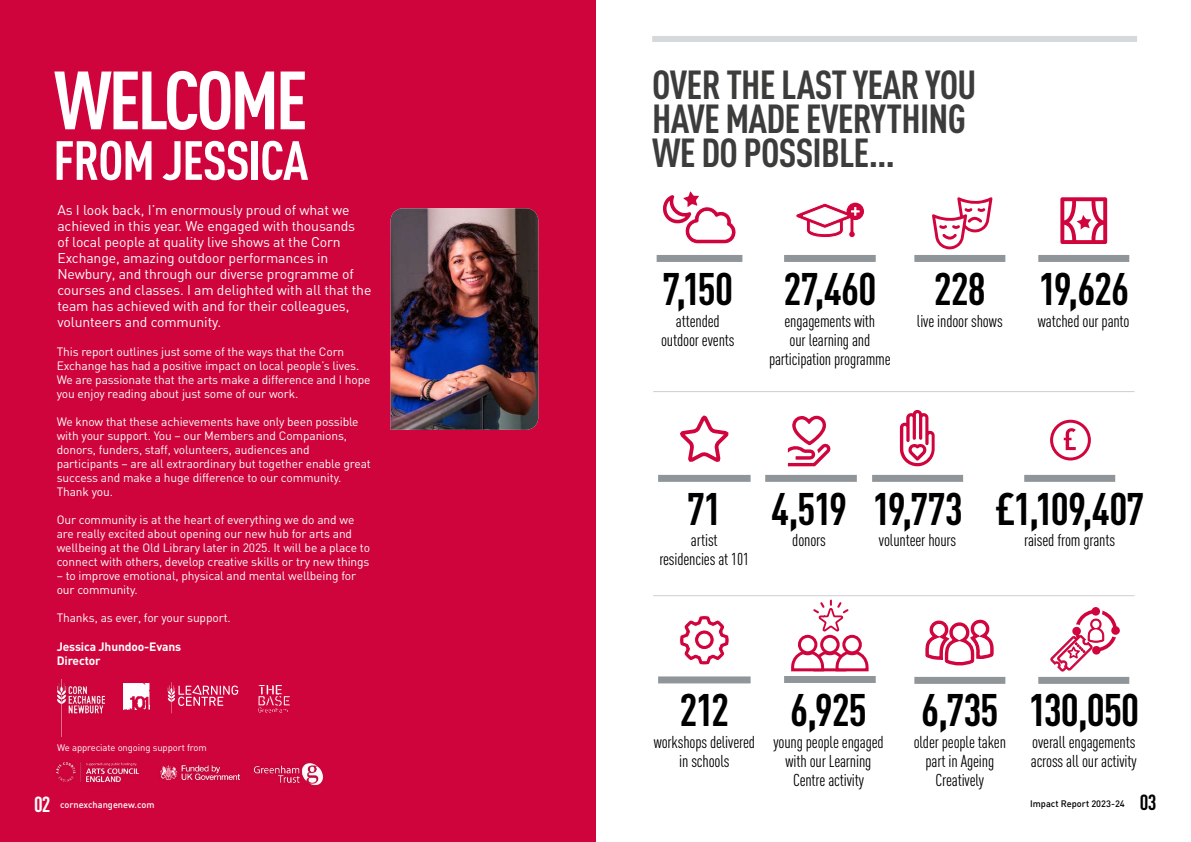
<style>
.page{position:relative;width:1191px;height:842px;background:#fff}
.page>*{position:absolute;margin:0;border:0;box-sizing:border-box;transform-origin:0 0}
.t1{font:700 54.3px "DIN Cond";letter-spacing:-.02em;color:#fff}
.t2{font:700 45px "DIN Cond";letter-spacing:-.025em;color:#000}
.t3{font:700 40px/34px "DIN Cond";letter-spacing:-.02em;color:#3c3c3b}
.t4{font:700 21.6px "DIN Cond";color:#000}
.t5{font:700 21.6px "DIN Cond";color:#fff}
.t6{font:17px/19px "DIN Cond";letter-spacing:-.01em;color:#000;text-align:center}
.t7{font:14px/16px "DIN";letter-spacing:-.01em;color:#fff}
.t8{font:12px/14px "DIN";letter-spacing:-.01em;color:#fff}
.t9{font:700 12px/14px "DIN";letter-spacing:-.01em;color:#fff}
.t10{font:9.5px "DIN";letter-spacing:-.01em;color:#fff}
.t11{font:500 9.2px "DIN";color:#000}
.t12{font:500 9.2px "DIN";color:#fff}
</style>
<div class="page">
<div style="left:0;top:0;width:595px;height:842px;background:#d0043c"></div>
<svg style="left:54px;top:71px;width:251px;height:59px"></svg>
<img style="left:123px;top:683px;width:27px;height:26px">
<img style="left:258px;top:685px;width:32px;height:28px">
<svg style="left:168px;top:682px;width:70px;height:31px"></svg>
<img style="left:253px;top:763px;width:70px;height:23px">
<div style="left:652px;top:36px;width:485px;height:6px;background:#d6d9db"></div>
<img style="left:390px;top:208px;width:148px;height:222px">
<div style="left:656px;top:255px;width:86px;height:7px;background:#8f9598"></div>
<svg style="left:663px;top:191px;width:73px;height:53px"></svg>
<hr style="left:653px;top:391px;width:481px;height:1px;background:#cecfd1">
<hr style="left:653px;top:595px;width:481px;height:1px;background:#cecfd1">
<div style="left:784px;top:255px;width:91px;height:7px;background:#8f9598"></div>
<div style="left:765px;top:475px;width:92px;height:7px;background:#8f9598"></div>
<div style="left:784px;top:676px;width:91px;height:7px;background:#8f9598"></div>
<svg style="left:795px;top:202px;width:69px;height:36px"></svg>
<svg style="left:1060px;top:197px;width:47px;height:47px"></svg>
<div style="left:914px;top:255px;width:91px;height:7px;background:#8f9598"></div>
<div style="left:872px;top:475px;width:91px;height:7px;background:#8f9598"></div>
<div style="left:914px;top:677px;width:91px;height:7px;background:#8f9598"></div>
<div style="left:1038px;top:255px;width:91px;height:7px;background:#8f9598"></div>
<div style="left:1024px;top:475px;width:91px;height:7px;background:#8f9598"></div>
<div style="left:1038px;top:677px;width:91px;height:7px;background:#8f9598"></div>
<svg style="left:924px;top:620px;width:70px;height:64px"></svg>
<svg style="left:900px;top:410px;width:34px;height:57px"></svg>
<div style="left:658px;top:475px;width:92px;height:7px;background:#8f9598"></div>
<svg style="left:680px;top:415px;width:49px;height:47px"></svg>
<div style="left:658px;top:676px;width:92px;height:7px;background:#8f9598"></div>
<svg style="left:1050px;top:607px;width:70px;height:65px"></svg>
<svg style="left:788px;top:415px;width:42px;height:51px"></svg>
<svg style="left:1050px;top:420px;width:40px;height:40px"></svg>
<svg style="left:813px;top:600px;width:35px;height:32px"></svg>
<div style="left:820px;top:635px;width:19px;height:19px;border:3px solid #d0043c;border-radius:50%"></div>
<div style="left:842px;top:635px;width:20px;height:19px;border:3px solid #d0043c;border-radius:50%"></div>
<svg style="left:791px;top:649px;width:78px;height:23px"></svg>
<div style="left:799px;top:636px;width:17px;height:17px;background:#fff;border-radius:50%"></div>
<div style="left:798px;top:635px;width:19px;height:19px;border:3px solid #d0043c;border-radius:50%"></div>
<svg style="left:679px;top:615px;width:51px;height:50px"></svg>
<svg style="left:932px;top:197px;width:60px;height:52px"></svg>
<img style="left:160px;top:765px;width:80px;height:16px">
<img style="left:56px;top:761px;width:84px;height:22px">
<img style="left:57px;top:679px;width:48px;height:58px">
<h1 class="t1" style="left:53px;top:127px;width:256px">FROM JESSICA</h1>
<p class="t7" style="left:57px;top:202px;width:315px">As I look back, I’m enormously proud of what we achieved in this year. We engaged with thousands<br>of local people at quality live shows at the Corn Exchange, amazing outdoor performances in Newbury, and through our diverse programme of courses and classes. I am delighted with all that the team has achieved with and for their colleagues, volunteers and community.</p>
<p class="t8" style="left:57px;top:344px;width:315px">This report outlines just some of the ways that the Corn Exchange has had a positive impact on local people’s lives.<br>We are passionate that the arts make a difference and I hope you enjoy reading about just some of our work.</p>
<p class="t8" style="left:57px;top:414px;width:316px">We know that these achievements have only been possible with your support. You – our Members and Companions, donors, funders, staff, volunteers, audiences and participants – are all extraordinary but together enable great success and make a huge difference to our community.<br>Thank you.</p>
<p class="t8" style="left:57px;top:513px;width:315px">Our community is at the heart of everything we do and we are really excited about opening our new hub for arts and wellbeing at the Old Library later in 2025. It will be a place to connect with others, develop creative skills or try new things</p>
<p class="t8" style="left:57px;top:569px;width:301px">– to improve emotional, physical and mental wellbeing for our community.</p>
<p class="t8" style="left:57px;top:611px;width:175px">Thanks, as ever, for your support.</p>
<p class="t9" style="left:57px;top:639px;width:126px">Jessica Jhundoo-Evans<br>Director</p>
<p class="t10" style="left:57px;top:742px;width:151px">We appreciate ongoing support from</p>
<h3 class="t5" style="left:34px;top:791px;width:18px">02</h3>
<p class="t12" style="left:60px;top:799px;width:96px">cornexchangenew.com</p>
<h3 class="t3" style="left:652px;top:67px;width:325px">OVER THE LAST YEAR YOU<br>HAVE MADE EVERYTHING<br>WE DO POSSIBLE…</h3>
<h2 class="t2" style="left:662px;top:262px;width:72px">7,150</h2>
<h3 class="t6" style="left:661px;top:311px;width:75px">attended outdoor events</h3>
<h2 class="t2" style="left:783px;top:262px;width:94px">27,460</h2>
<h3 class="t6" style="left:769px;top:311px;width:123px">engagements with<br>our learning and participation programme</h3>
<h2 class="t2" style="left:934px;top:262px;width:54px">228</h2>
<h3 class="t6" style="left:917px;top:311px;width:87px">live indoor shows</h3>
<h2 class="t2" style="left:1038px;top:262px;width:92px">19,626</h2>
<h3 class="t6" style="left:1038px;top:311px;width:93px">watched our panto</h3>
<h2 class="t2" style="left:687px;top:481px;width:36px">71</h2>
<h3 class="t6" style="left:659px;top:531px;width:92px">artist<br>residencies at 101</h3>
<h2 class="t2" style="left:771px;top:481px;width:77px">4,519</h2>
<h3 class="t6" style="left:792px;top:531px;width:35px">donors</h3>
<h2 class="t2" style="left:872px;top:481px;width:92px">19,773</h2>
<h3 class="t6" style="left:879px;top:531px;width:79px">volunteer hours</h3>
<h2 class="t2" style="left:994px;top:481px;width:151px">£1,109,407</h2>
<h3 class="t6" style="left:1024px;top:531px;width:92px">raised from grants</h3>
<h2 class="t2" style="left:679px;top:683px;width:51px">212</h2>
<h3 class="t6" style="left:654px;top:732px;width:103px">workshops delivered in schools</h3>
<h2 class="t2" style="left:790px;top:683px;width:78px">6,925</h2>
<h3 class="t6" style="left:773px;top:732px;width:112px">young people engaged with our Learning<br>Centre activity</h3>
<h2 class="t2" style="left:921px;top:683px;width:79px">6,735</h2>
<h3 class="t6" style="left:913px;top:732px;width:94px">older people taken part in Ageing<br>Creatively</h3>
<h2 class="t2" style="left:1028px;top:683px;width:112px">130,050</h2>
<h3 class="t6" style="left:1031px;top:732px;width:107px;text-align:left">overall engagements across all our activity</h3>
<p class="t11" style="left:1030px;top:798px;width:96px">Impact Report 2023-24</p>
<h3 class="t4" style="left:1140px;top:789px;width:18px">03</h3>
</div>
